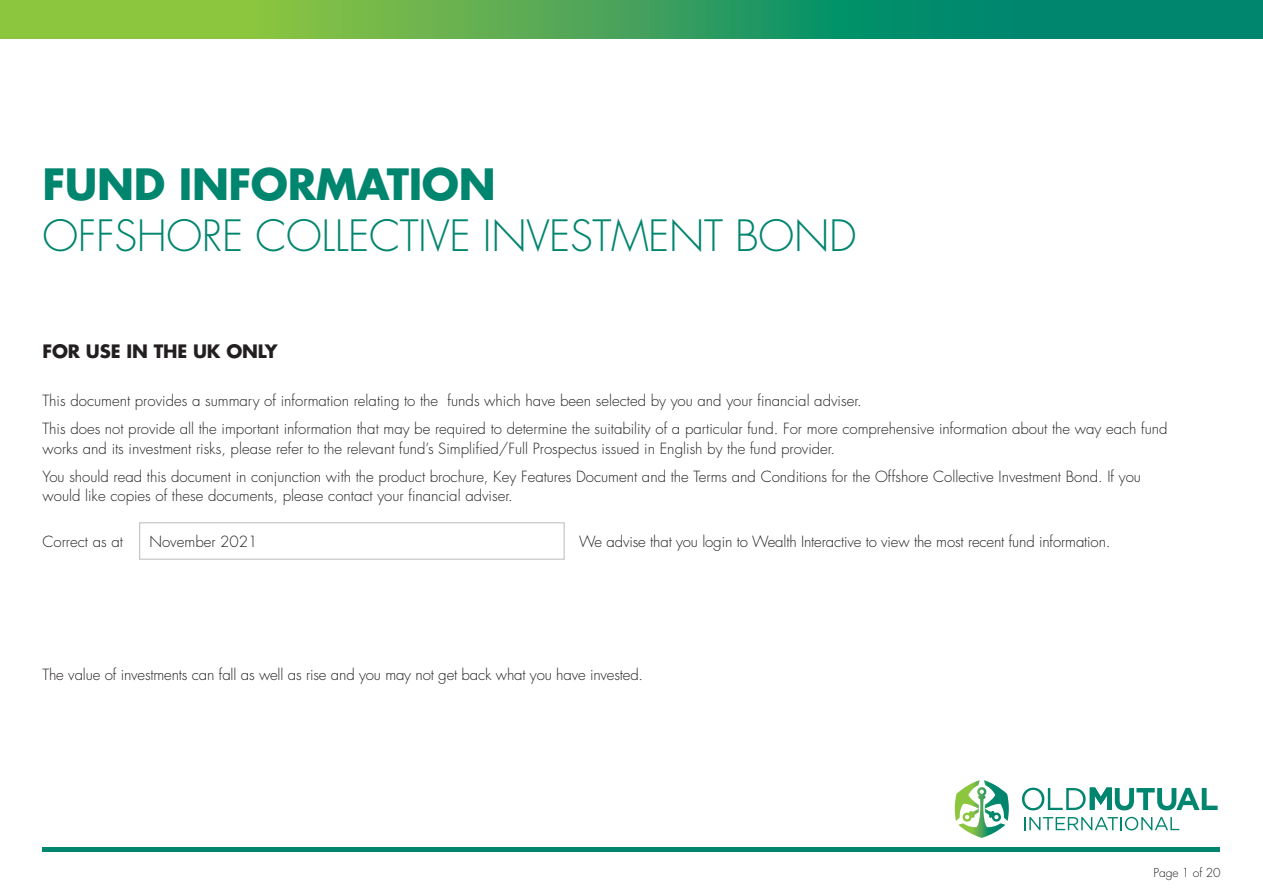
<style>
.page{position:relative;width:1263px;height:893px;background:#fff}
.page>*{position:absolute;margin:0;border:0;box-sizing:border-box;transform-origin:0 0}
.t1{font:300 42px "Futura Std";letter-spacing:-.01em;color:#00856f}
.t2{font:700 42px "Futura Std";letter-spacing:-.01em;color:#00856f}
.t3{font:700 18px "Futura Std";letter-spacing:-.01em;color:#231f20}
.t4{font:300 15px/28px "Futura Std";color:#231f20}
.t5{font:300 12px "Futura Std";letter-spacing:-.01em;color:#231f20}
</style>
<div class="page">
<div style="left:139px;top:522px;width:426px;height:38px;border:1px solid #bcbdc0"></div>
<svg style="left:0;top:0;width:1263px;height:38px;background:#41a458"></svg>
<hr style="left:43px;top:847px;width:1177px;height:4px;background:#00856f">
<svg style="left:1024px;top:817px;width:155px;height:13px"></svg>
<svg style="left:955px;top:780px;width:54px;height:58px"></svg>
<svg style="left:1022px;top:788px;width:195px;height:22px"></svg>
<h1 class="t2" style="left:43px;top:157px;width:455px">FUND INFORMATION</h1>
<h1 class="t1" style="left:43px;top:210px;width:815px">OFFSHORE COLLECTIVE INVESTMENT BOND</h1>
<p class="t3" style="left:43px;top:339px;width:237px">FOR USE IN THE UK ONLY</p>
<p class="t4" style="left:43px;top:387px;width:1127px">This document provides a summary of information relating to the funds which have been selected by you and your financial adviser.<br>This does not provide all the important information that may be required to determine the suitability of a particular fund. For more comprehensive information about the way each fund</p>
<p class="t4" style="left:43px;top:435px;width:1100px">works and its investment risks, please refer to the relevant fund’s Simplified/Full Prospectus issued in English by the fund provider.<br>You should read this document in conjunction with the product brochure, Key Features Document and the Terms and Conditions for the Offshore Collective Investment Bond. If you</p>
<p class="t4" style="left:43px;top:482px;width:472px">would like copies of these documents, please contact your financial adviser.</p>
<p class="t4" style="left:43px;top:528px;width:82px">Correct as at</p>
<p class="t4" style="left:579px;top:528px;width:533px">We advise that you login to Wealth Interactive to view the most recent fund information.</p>
<p class="t4" style="left:149px;top:528px;width:109px">November 2021</p>
<p class="t4" style="left:43px;top:661px;width:602px">The value of investments can fall as well as rise and you may not get back what you have invested.</p>
<p class="t5" style="left:1153px;top:865px;width:68px">Page 1 of 20</p>
</div>
